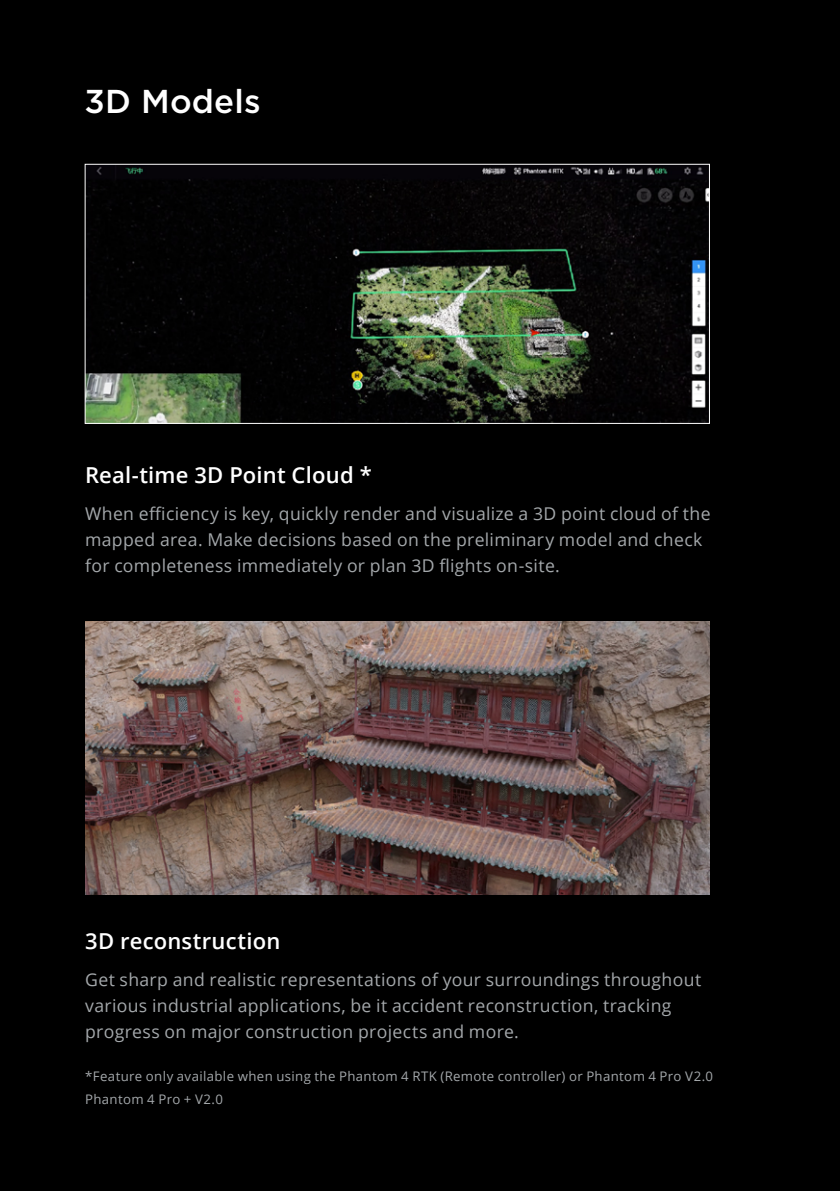
<style>
.page{position:relative;width:840px;height:1191px;background:#fff}
.page>*{position:absolute;margin:0;border:0;box-sizing:border-box;transform-origin:0 0}
.t1{font:500 33px "Gotham";letter-spacing:.005em;color:#fff}
.t2{font:600 22px "Open Sans";letter-spacing:.01em;color:#fff}
.t3{font:17.6px/26px "Open Sans";letter-spacing:.02em;color:#a4a8ab}
.t4{font:13.2px/22.6px "Open Sans";letter-spacing:.025em;color:#a4a8ab}
</style>
<div class="page">
<div style="left:0;top:0;width:839px;height:1191px;background:#000"></div>
<img style="left:85px;top:621px;width:624px;height:274px">
<img style="left:87px;top:166px;width:620px;height:256px">
<div style="left:85px;top:164px;width:624px;height:260px;border:1px solid #fff"></div>
<h1 class="t1" style="left:85px;top:79px;width:177px">3D Models</h1>
<p class="t2" style="left:85px;top:460px;width:288px">Real-time 3D Point Cloud *</p>
<p class="t3" style="left:85px;top:500px;width:626px">When efficiency is key, quickly render and visualize a 3D point cloud of the mapped area. Make decisions based on the preliminary model and check for completeness immediately or plan 3D flights on-site.</p>
<p class="t2" style="left:85px;top:925px;width:196px">3D reconstruction</p>
<p class="t3" style="left:85px;top:966px;width:617px">Get sharp and realistic representations of your surroundings throughout various industrial applications, be it accident reconstruction, tracking progress on major construction projects and more.</p>
<p class="t4" style="left:85px;top:1064px;width:629px">*Feature only available when using the Phantom 4 RTK (Remote controller) or Phantom 4 Pro V2.0<br>Phantom 4 Pro + V2.0</p>
</div>
